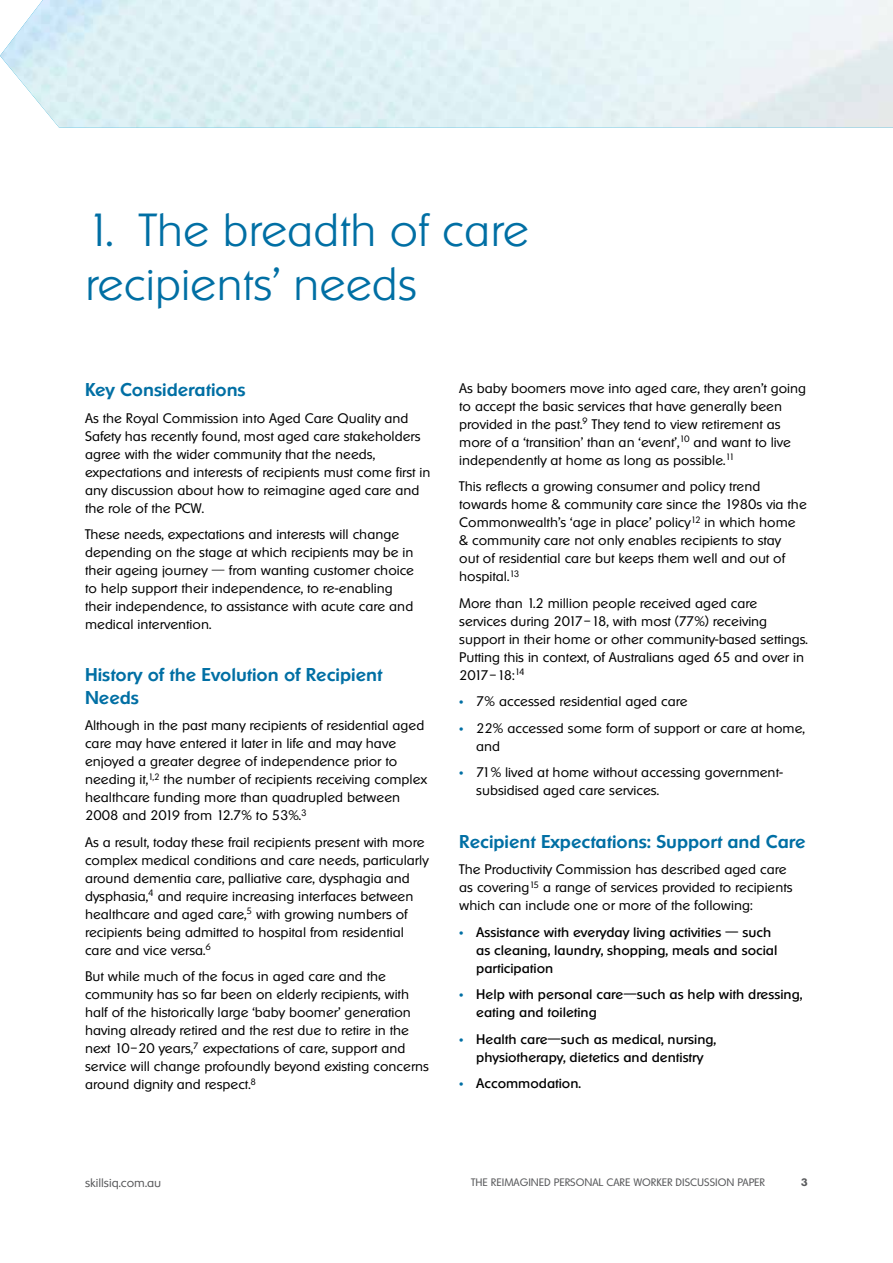
<style>
.page{position:relative;width:893px;height:1263px;background:#fff}
.page>*{position:absolute;margin:0;border:0;box-sizing:border-box;transform-origin:0 0}
.t1{font:200 45px/54px "Ornitons Serial";color:#006fa4}
.t2{font:500 18px/22.5px "Ornitons Serial";color:#006fa4}
.t3{font:300 13.5px/18px "Ornitons Serial";color:#000}
.t4{font:13.5px/18px "Ornitons Serial";color:#000}
.t5{font:300 12px "Ornitons Serial";color:#58595b}
.t6{font:300 10.5px "Ornitons Serial";color:#58595b}
.t7{font:700 10.5px "Ornitons Serial";color:#58595b}
.s1{font-weight:800;color:#006fa4}
</style>
<div class="page">
<h1 class="t1" style="left:85px;top:203px;width:445px">1. The breadth of care recipients’ needs</h1>
<h2 class="t2" style="left:85px;top:378px;width:162px">Key Considerations</h2>
<p class="t3" style="left:85px;top:409px;width:347px">As the Royal Commission into Aged Care Quality and Safety has recently found, most aged care stakeholders agree with the wider community that the needs, expectations and interests of recipients must come first in any discussion about how to reimagine aged care and the role of the PCW.</p>
<p class="t3" style="left:85px;top:525px;width:331px">These needs, expectations and interests will change depending on the stage at which recipients may be in their ageing journey — from wanting customer choice to help support their independence, to re-enabling their independence, to assistance with acute care and medical intervention.</p>
<h2 class="t2" style="left:85px;top:663px;width:299px">History of the Evolution of Recipient<br>Needs</h2>
<p class="t3" style="left:85px;top:716px;width:343px">Although in the past many recipients of residential aged care may have entered it later in life and may have enjoyed a greater degree of independence prior to needing it,<sup>1,2</sup> the number of recipients receiving complex healthcare funding more than quadrupled between 2008 and 2019 from 12.7% to 53%.<sup>3</sup></p>
<p class="t3" style="left:85px;top:833px;width:345px">As a result, today these frail recipients present with more complex medical conditions and care needs, particularly around dementia care, palliative care, dysphagia and dysphasia,<sup>4</sup> and require increasing interfaces between healthcare and aged care,<sup>5</sup> with growing numbers of recipients being admitted to hospital from residential care and vice versa.<sup>6</sup></p>
<p class="t3" style="left:85px;top:967px;width:346px">But while much of the focus in aged care and the community has so far been on elderly recipients, with half of the historically large ‘baby boomer’ generation having already retired and the rest due to retire in the next 10–20 years,<sup>7</sup> expectations of care, support and service will change profoundly beyond existing concerns around dignity and respect.<sup>8</sup></p>
<p class="t3" style="left:459px;top:379px;width:348px">As baby boomers move into aged care, they aren’t going to accept the basic services that have generally been provided in the past.<sup>9</sup> They tend to view retirement as more of a ‘transition’ than an ‘event’,<sup>10</sup> and want to live independently at home as long as possible.<sup>11</sup></p>
<p class="t3" style="left:459px;top:477px;width:349px">This reflects a growing consumer and policy trend towards home &amp; community care since the 1980s via the Commonwealth’s ‘age in place’ policy<sup>12</sup> in which home &amp; community care not only enables recipients to stay<br>out of residential care but keeps them well and out of hospital.<sup>13</sup></p>
<p class="t3" style="left:459px;top:594px;width:350px">More than 1.2 million people received aged care services during 2017–18, with most (77%) receiving support in their home or other community-based settings.<br>Putting this in context, of Australians aged 65 and over in 2017–18:<sup>14</sup></p>
<p class="t3" style="left:459px;top:692px;width:230px"><span class="s1">•</span> 7% accessed residential aged care</p>
<p class="t3" style="left:476px;top:719px;width:330px;text-indent:-17px"><span class="s1">•</span> 22% accessed some form of support or care at home, and</p>
<p class="t3" style="left:476px;top:763px;width:308px;text-indent:-17px"><span class="s1">•</span> 71% lived at home without accessing government&shy;subsidised aged care services.</p>
<h2 class="t2" style="left:459px;top:830px;width:348px">Recipient Expectations: Support and Care</h2>
<p class="t3" style="left:459px;top:860px;width:335px">The Productivity Commission has described aged care as covering<sup>15</sup> a range of services provided to recipients which can include one or more of the following:</p>
<p class="t4" style="left:476px;top:923px;width:303px;text-indent:-17px"><span class="s1">•</span> Assistance with everyday living activities — such as cleaning, laundry, shopping, meals and social participation</p>
<p class="t4" style="left:476px;top:985px;width:328px;text-indent:-17px"><span class="s1">•</span> Help with personal care—such as help with dressing, eating and toileting</p>
<p class="t4" style="left:459px;top:1030px;width:258px;text-align:center"><span class="s1">•</span> Health care—such as medical, nursing, physiotherapy, dietetics and dentistry</p>
<p class="t4" style="left:459px;top:1074px;width:123px"><span class="s1">•</span> Accommodation.</p>
<p class="t5" style="left:85px;top:1175px;width:78px">skillsiq.com.au</p>
<p class="t6" style="left:471px;top:1176px;width:295px">THE REIMAGINED PERSONAL CARE WORKER DISCUSSION PAPER</p>
<p class="t7" style="left:801px;top:1175px;width:9px">3</p>
</div>
